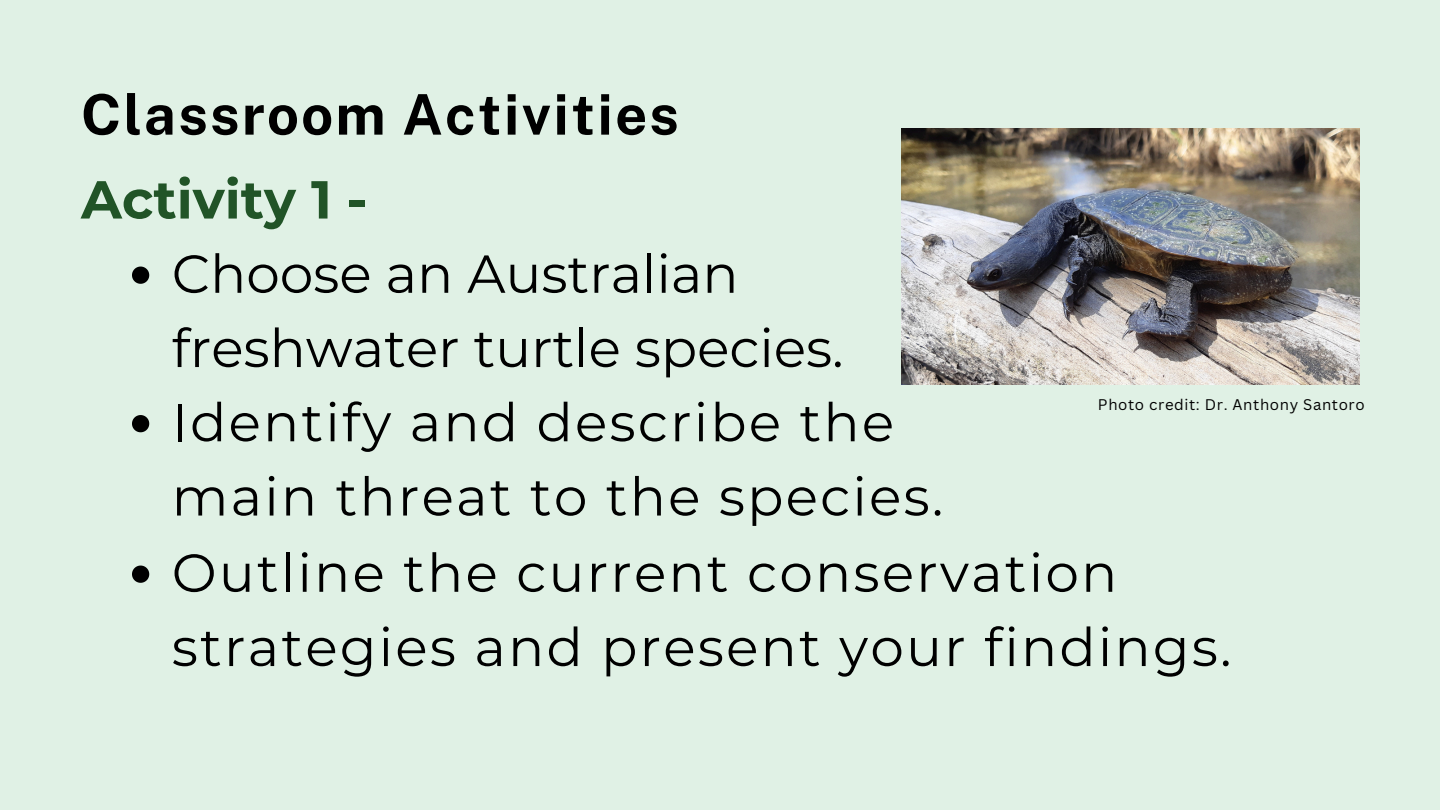
<style>
.page{position:relative;width:1440px;height:810px;background:#e0f1e5}
.page>*{position:absolute;margin:0;border:0;box-sizing:border-box;transform-origin:0 0}
.t1{font:700 56px "Public Sans";letter-spacing:.04em;color:#000}
.t2{font:53.4px/74.2px "Montserrat";letter-spacing:.04em;color:#000}
.t3{font:53.4px/74.2px "Montserrat";color:#000}
.t4{font:700 53.4px "Montserrat";color:#215427}
.t5{font:15px "Canva Sans";letter-spacing:.04em;color:#000}
</style>
<div class="page">
<svg style="left:132px;top:267px;width:17px;height:17px"></svg>
<svg style="left:132px;top:415px;width:17px;height:17px"></svg>
<img style="left:901px;top:128px;width:458px;height:257px">
<svg style="left:132px;top:566px;width:17px;height:17px"></svg>
<p class="t1" style="left:81px;top:81px;width:599px">Classroom Activities</p>
<h1 class="t4" style="left:81px;top:167px;width:288px">Activity 1 -</h1>
<p class="t3" style="left:172px;top:237px;width:673px">Choose an Australian freshwater turtle species.</p>
<h1 class="t2" style="left:172px;top:385px;width:773px">Identify and describe the main threat to the species.</h1>
<p class="t5" style="left:1098px;top:394px;width:268px">Photo credit: Dr. Anthony Santoro</p>
<p class="t2" style="left:172px;top:536px;width:1061px">Outline the current conservation strategies and present your findings.</p>
</div>
